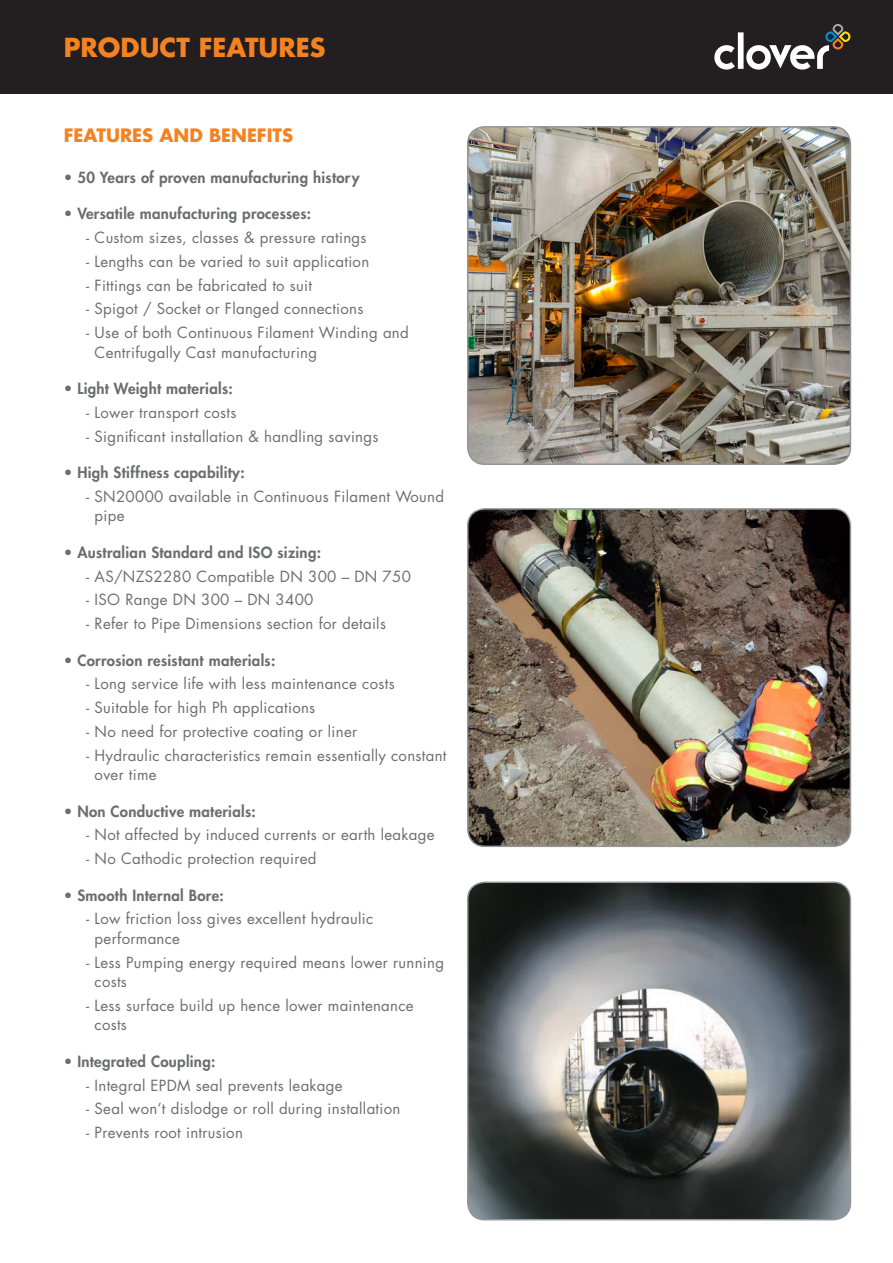
<style>
.page{position:relative;width:893px;height:1263px;background:#fff}
.page>*{position:absolute;margin:0;border:0;box-sizing:border-box;transform-origin:0 0}
.t1{font:700 25.5px "Futura";color:#f58220}
.t2{font:700 18px "Futura";color:#f58220}
.t3{font:15px/19.5px "Futura";letter-spacing:.02em;color:#6c6d70}
.t4{font:800 15px "Futura";letter-spacing:.02em;color:#6c6d70}
</style>
<div class="page">
<div style="left:0;top:0;width:893px;height:94px;background:#231f20"></div>
<img style="left:468px;top:127px;width:382px;height:337px">
<div style="left:467px;top:126px;width:384px;height:339px;border:2px solid #939598;border-radius:17px"></div>
<img style="left:468px;top:509px;width:382px;height:337px">
<div style="left:467px;top:508px;width:384px;height:339px;border:2px solid #939598;border-radius:17px"></div>
<img style="left:468px;top:884px;width:382px;height:336px">
<div style="left:467px;top:881px;width:384px;height:339px;border:2px solid #939598;border-radius:17px"></div>
<svg style="left:714px;top:24px;width:136px;height:46px"></svg>
<h1 class="t1" style="left:64px;top:30px;width:263px">PRODUCT FEATURES</h1>
<p class="t2" style="left:64px;top:123px;width:231px">FEATURES AND BENEFITS</p>
<p class="t4" style="left:64px;top:167px;width:297px">• 50 Years of proven manufacturing history</p>
<p class="t4" style="left:64px;top:204px;width:249px">• Versatile manufacturing processes:</p>
<p class="t3" style="left:86px;top:228px;width:282px">- Custom sizes, classes &amp; pressure ratings</p>
<p class="t3" style="left:86px;top:251px;width:284px">- Lengths can be varied to suit application</p>
<p class="t3" style="left:86px;top:275px;width:227px">- Fittings can be fabricated to suit</p>
<p class="t3" style="left:86px;top:299px;width:279px">- Spigot / Socket or Flanged connections</p>
<p class="t3" style="left:95px;top:323px;width:316px;text-indent:-8px">- Use of both Continuous Filament Winding and<br>Centrifugally Cast manufacturing</p>
<p class="t4" style="left:64px;top:378px;width:171px">• Light Weight materials:</p>
<p class="t3" style="left:86px;top:402px;width:152px">- Lower transport costs</p>
<p class="t3" style="left:86px;top:426px;width:294px">- Significant installation &amp; handling savings</p>
<p class="t4" style="left:64px;top:462px;width:182px">• High Stiffness capability:</p>
<p class="t3" style="left:95px;top:486px;width:351px;text-indent:-8px">- SN20000 available in Continuous Filament Wound pipe</p>
<p class="t4" style="left:64px;top:542px;width:259px">• Australian Standard and ISO sizing:</p>
<p class="t3" style="left:86px;top:566px;width:326px">- AS/NZS2280 Compatible DN 300 – DN 750</p>
<p class="t3" style="left:86px;top:590px;width:229px">- ISO Range DN 300 – DN 3400</p>
<p class="t3" style="left:86px;top:614px;width:301px">- Refer to Pipe Dimensions section for details</p>
<p class="t4" style="left:64px;top:650px;width:213px">• Corrosion resistant materials:</p>
<p class="t3" style="left:86px;top:674px;width:310px">- Long service life with less maintenance costs</p>
<p class="t3" style="left:86px;top:698px;width:230px">- Suitable for high Ph applications</p>
<p class="t3" style="left:86px;top:721px;width:272px">- No need for protective coating or liner</p>
<p class="t3" style="left:95px;top:745px;width:353px;text-indent:-8px">- Hydraulic characteristics remain essentially constant over time</p>
<p class="t4" style="left:64px;top:801px;width:194px">• Non Conductive materials:</p>
<p class="t3" style="left:86px;top:825px;width:350px">- Not affected by induced currents or earth leakage</p>
<p class="t3" style="left:86px;top:849px;width:232px">- No Cathodic protection required</p>
<p class="t4" style="left:64px;top:885px;width:162px">• Smooth Internal Bore:</p>
<p class="t3" style="left:95px;top:909px;width:280px;text-indent:-8px">- Low friction loss gives excellent hydraulic performance</p>
<p class="t3" style="left:95px;top:952px;width:351px;text-indent:-8px">- Less Pumping energy required means lower running costs</p>
<p class="t3" style="left:95px;top:995px;width:321px;text-indent:-8px">- Less surface build up hence lower maintenance costs</p>
<p class="t4" style="left:64px;top:1051px;width:153px">• Integrated Coupling:</p>
<p class="t3" style="left:86px;top:1075px;width:258px">- Integral EPDM seal prevents leakage</p>
<p class="t3" style="left:86px;top:1099px;width:316px">- Seal won’t dislodge or roll during installation</p>
<p class="t3" style="left:86px;top:1122px;width:158px">- Prevents root intrusion</p>
</div>
